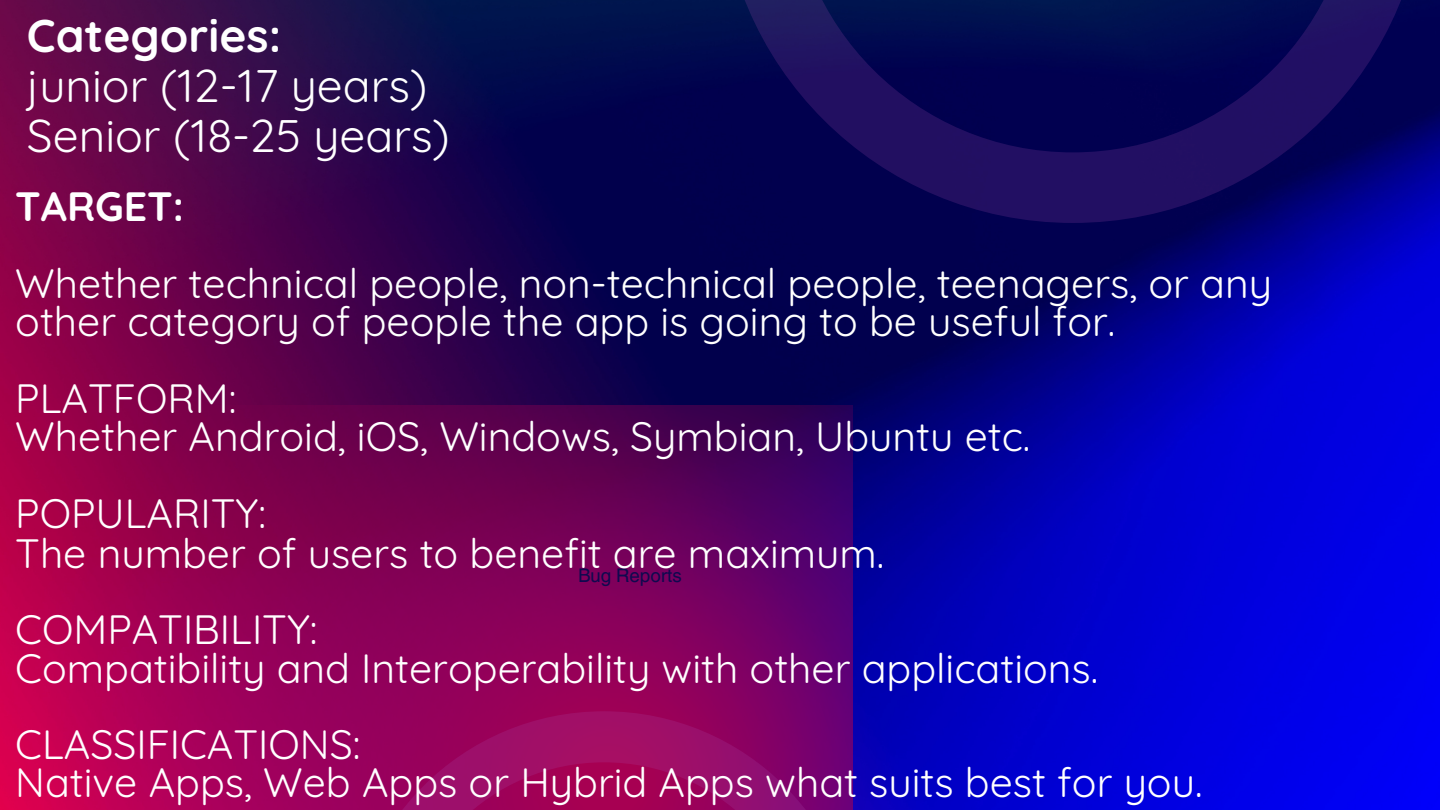
<style>
.page{position:relative;width:1440px;height:810px;background:#fff}
.page>*{position:absolute;margin:0;border:0;box-sizing:border-box;transform-origin:0 0}
.t1{font:46px/50.2px "Quicksand";color:#fff}
.t2{font:41px/38.2px "Quicksand";color:#fff}
.t3{font:700 41px "Quicksand";color:#fff}
.t4{font:18.8px "Helvetica World";color:#0f094f}
.s1{font-weight:700}
</style>
<div class="page">
<img style="left:0;top:0;width:1440px;height:810px">
<svg style="left:27px;top:405px;width:826px;height:405px;background:#830055"></svg>
<svg style="left:720px;top:0;width:706px;height:223px;background:#0b0759"></svg>
<svg style="left:349px;top:711px;width:510px;height:99px;background:#940563"></svg>
<h1 class="t1" style="left:27px;top:9px;width:424px"><span class="s1">Categories:<br></span>junior (12-17 years)<br>Senior (18-25 years)</h1>
<h2 class="t3" style="left:15px;top:180px;width:170px">TARGET:</h2>
<h3 class="t2" style="left:15px;top:263px;width:1258px">Whether technical people, non-technical people, teenagers, or any other category of people the app is going to be useful for.</h3>
<h3 class="t2" style="left:15px;top:378px;width:1017px">PLATFORM:<br>Whether Android, iOS, Windows, Symbian, Ubuntu etc.</h3>
<h3 class="t2" style="left:15px;top:493px;width:871px;line-height:39.8px">POPULARITY:<br>The number of users to benefit are maximum.</h3>
<p class="t4" style="left:578px;top:565px;width:105px">Bug Reports</p>
<h3 class="t2" style="left:15px;top:610px;width:1084px">COMPATIBILITY:<br>Compatibility and Interoperability with other applications.</h3>
<h3 class="t2" style="left:15px;top:725px;width:1189px">CLASSIFICATIONS:<br>Native Apps, Web Apps or Hybrid Apps what suits best for you.</h3>
</div>
